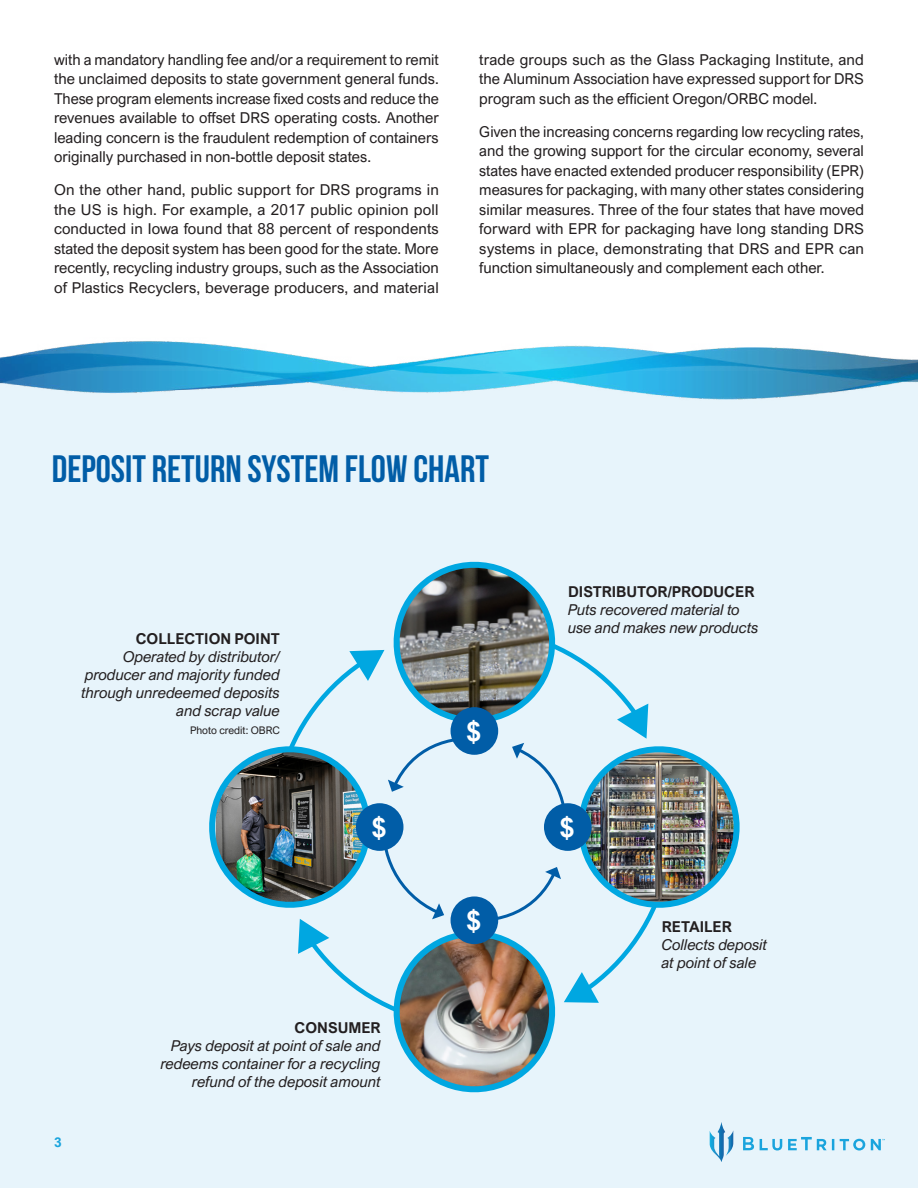
<style>
.page{position:relative;width:918px;height:1188px;background:#fff}
.page>*{position:absolute;margin:0;border:0;box-sizing:border-box;transform-origin:0 0}
.t1{font:700 38.1px "Bebas Neue";color:#015da7}
.t2{font:700 27px "Arial Nova";color:#fff}
.t3{font:15px/19.5px "Arial Nova";color:#231f20;text-align:justify}
.t4{font:italic 15px/18px "Arial Nova W07";color:#231f20}
.t5{font:700 13.5px "Arial Nova";color:#1aa4dd}
.t6{font:10.5px "Arial Nova";color:#231f20}
.s1{font-family:"Arial Nova";font-weight:700;font-style:normal}
</style>
<div class="page">
<div style="left:0;top:371px;width:918px;height:817px;background:#e7f4fb"></div>
<img style="left:209px;top:561px;width:531px;height:532px">
<div style="left:544px;top:803px;width:48px;height:48px;background:#015da7;border-radius:50%"></div>
<div style="left:451px;top:896px;width:47px;height:48px;background:#015da7;border-radius:50%"></div>
<div style="left:356px;top:803px;width:47px;height:48px;background:#015da7;border-radius:50%"></div>
<div style="left:451px;top:707px;width:47px;height:48px;background:#015da7;border-radius:50%"></div>
<svg style="left:710px;top:1122px;width:23px;height:40px"></svg>
<svg style="left:743px;top:1137px;width:142px;height:14px"></svg>
<img style="left:0;top:341px;width:918px;height:59px">
<p class="t3" style="left:54px;top:50px;width:386px">with a mandatory handling fee and/or a requirement to remit the unclaimed deposits to state government general funds.<br>These program elements increase fixed costs and reduce the revenues available to offset DRS operating costs. Another leading concern is the fraudulent redemption of containers originally purchased in non-bottle deposit states.</p>
<p class="t3" style="left:54px;top:180px;width:386px">On the other hand, public support for DRS programs in the US is high. For example, a 2017 public opinion poll conducted in Iowa found that 88 percent of respondents stated the deposit system has been good for the state. More recently, recycling industry groups, such as the Association of Plastics Recyclers, beverage producers, and material</p>
<p class="t3" style="left:479px;top:50px;width:386px">trade groups such as the Glass Packaging Institute, and the Aluminum Association have expressed support for DRS program such as the efficient Oregon/ORBC model.</p>
<p class="t3" style="left:479px;top:122px;width:386px">Given the increasing concerns regarding low recycling rates, and the growing support for the circular economy, several states have enacted extended producer responsibility (EPR) measures for packaging, with many other states considering similar measures. Three of the four states that have moved forward with EPR for packaging have long standing DRS systems in place, demonstrating that DRS and EPR can function simultaneously and complement each other.</p>
<p class="t1" style="left:52px;top:448px;width:439px">DEPOSIT RETURN SYSTEM FLOW CHART</p>
<p class="t4" style="left:81px;top:630px;width:200px;text-align:right"><span class="s1">COLLECTION POINT<br></span>Operated by distributor/ producer and majority funded through unredeemed deposits and scrap value</p>
<p class="t6" style="left:190px;top:724px;width:91px">Photo credit: OBRC</p>
<p class="t2" style="left:371px;top:812px;width:17px">$</p>
<p class="t5" style="left:54px;top:1134px;width:9px">3</p>
<p class="t4" style="left:161px;top:1019px;width:222px;text-align:right"><span class="s1">CONSUMER<br></span>Pays deposit at point of sale and redeems container for a recycling refund of the deposit amount</p>
<p class="t2" style="left:466px;top:715px;width:17px">$</p>
<p class="t2" style="left:466px;top:905px;width:17px">$</p>
<p class="t4" style="left:568px;top:583px;width:192px"><span class="s1">DISTRIBUTOR/PRODUCER<br></span>Puts recovered material to use and makes new products</p>
<p class="t2" style="left:560px;top:812px;width:17px">$</p>
<p class="t4" style="left:662px;top:918px;width:107px"><span class="s1">RETAILER<br></span>Collects deposit at point of sale</p>
</div>
